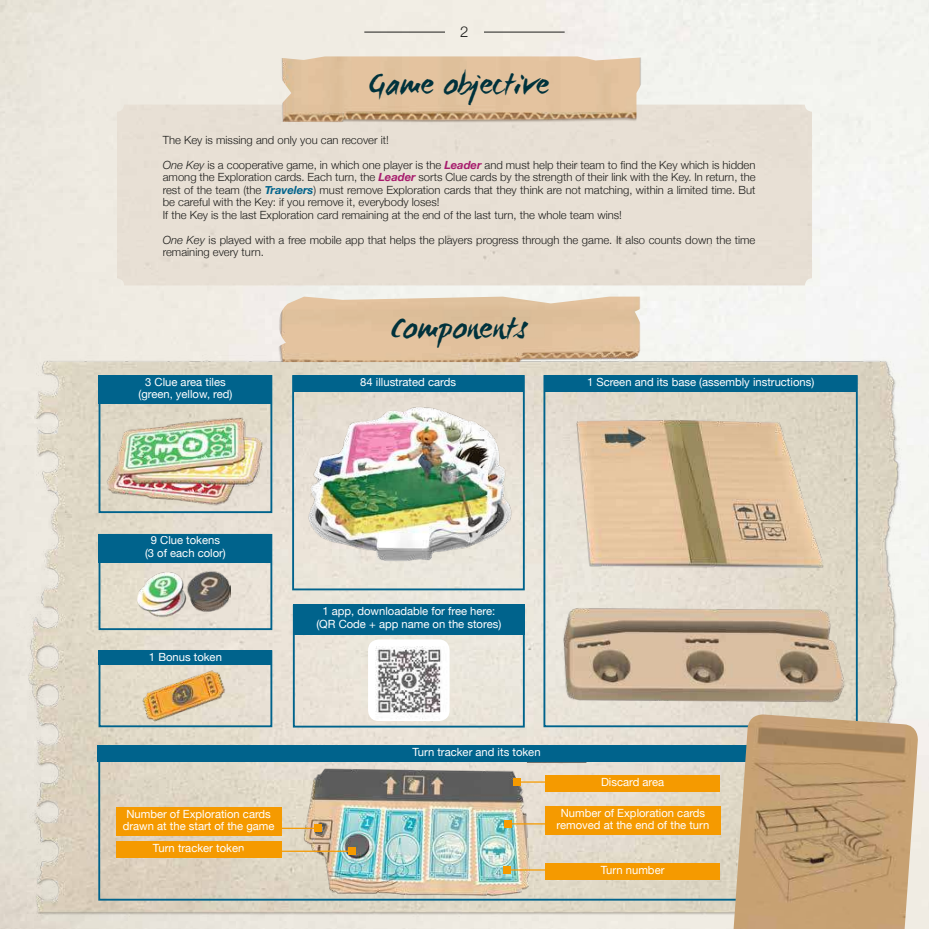
<style>
.page{position:relative;width:929px;height:929px;background:#fff}
.page>*{position:absolute;margin:0;border:0;box-sizing:border-box;transform-origin:0 0}
.t1{font:31.25px "WC Mano Negra Bta";color:#00323c}
.t2{font:300 15px "Helvetica Neue";color:#1d1d1b}
.t3{font:300 11.25px/12.5px "Helvetica Neue";color:#1d1d1b}
.t4{font:11.25px/12.5px "Helvetica Neue";color:#fff;text-align:center}
.s1{font-style:italic}
.s2{font-weight:700;font-style:italic;color:#a71c6d}
.s3{font-weight:700;font-style:italic;color:#00638c}
</style>
<div class="page">
<div style="left:117px;top:105px;width:694px;height:180px;background:#e8e0d5"></div>
<div style="left:896px;top:107px;width:32px;height:611px;background:#f5f5f1"></div>
<img style="left:0;top:347px;width:917px;height:578px">
<img style="left:95px;top:409px;width:169px;height:107px">
<img style="left:137px;top:562px;width:93px;height:65px">
<img style="left:129px;top:664px;width:107px;height:65px">
<img style="left:264px;top:375px;width:298px;height:240px">
<img style="left:546px;top:592px;width:308px;height:117px">
<img style="left:559px;top:413px;width:272px;height:164px">
<img style="left:286px;top:762px;width:266px;height:149px">
<img style="left:257px;top:296px;width:407px;height:66px">
<img style="left:265px;top:56px;width:391px;height:67px">
<div style="left:99px;top:375px;width:173px;height:28px;background:#00638c"></div>
<div style="left:99px;top:533px;width:173px;height:29px;background:#00638c"></div>
<div style="left:99px;top:649px;width:173px;height:15px;background:#00638c"></div>
<div style="left:293px;top:375px;width:230px;height:16px;background:#00638c"></div>
<hr style="left:364px;top:32px;width:81px;height:1px;background:#1d1d1b">
<hr style="left:484px;top:32px;width:80px;height:1px;background:#1d1d1b">
<div style="left:543px;top:375px;width:314px;height:352px;border:2px solid #00638c"></div>
<div style="left:292px;top:375px;width:232px;height:215px;border:2px solid #00638c"></div>
<div style="left:99px;top:375px;width:173px;height:138px;border:2px solid #00638c"></div>
<div style="left:99px;top:534px;width:173px;height:96px;border:2px solid #00638c"></div>
<div style="left:99px;top:650px;width:173px;height:77px;border:2px solid #00638c"></div>
<div style="left:293px;top:604px;width:231px;height:123px;border:2px solid #00638c"></div>
<div style="left:98px;top:745px;width:756px;height:17px;background:#00638c"></div>
<div style="left:116px;top:841px;width:165px;height:16px;background:#f59a00"></div>
<div style="left:544px;top:375px;width:312px;height:17px;background:#00638c"></div>
<div style="left:293px;top:604px;width:231px;height:30px;background:#00638c"></div>
<hr style="left:242px;top:850px;width:110px;height:1px;background:#f59a00">
<div style="left:348px;top:847px;width:8px;height:7px;background:#f59a00"></div>
<hr style="left:516px;top:781px;width:79px;height:1px;background:#f59a00">
<div style="left:512px;top:778px;width:8px;height:7px;background:#f59a00"></div>
<hr style="left:506px;top:869px;width:89px;height:1px;background:#f59a00">
<div style="left:503px;top:866px;width:7px;height:7px;background:#f59a00"></div>
<hr style="left:508px;top:823px;width:78px;height:1px;background:#f59a00">
<div style="left:504px;top:820px;width:7px;height:7px;background:#f59a00"></div>
<hr style="left:242px;top:827px;width:75px;height:1px;background:#f59a00">
<div style="left:314px;top:824px;width:7px;height:7px;background:#f59a00"></div>
<div style="left:116px;top:806px;width:165px;height:29px;background:#f59a00"></div>
<div style="left:545px;top:805px;width:175px;height:29px;background:#f59a00"></div>
<div style="left:545px;top:775px;width:174px;height:16px;background:#f59a00"></div>
<div style="left:545px;top:863px;width:174px;height:16px;background:#f59a00"></div>
<img style="left:733px;top:714px;width:185px;height:214px">
<img style="left:368px;top:639px;width:81px;height:82px">
<h2 class="t2" style="left:460px;top:19px;width:10px">2</h2>
<h1 class="t1" style="left:368px;top:63px;width:182px">Game objective</h1>
<p class="t3" style="left:163px;top:133px;width:227px">The Key is missing and only you can recover it!</p>
<p class="t3" style="left:163px;top:158px;width:594px"><span class="s1">One Key</span> is a cooperative game, in which one player is the <span class="s2">Leader</span> and must help their team to find the Key which is hidden among the Exploration cards. Each turn, the <span class="s2">Leader</span> sorts Clue cards by the strength of their link with the Key. In return, the rest of the team (the <span class="s3">Travelers</span>) must remove Exploration cards that they think are not matching, within a limited time. But be careful with the Key: if you remove it, everybody loses!<br>If the Key is the last Exploration card remaining at the end of the last turn, the whole team wins!</p>
<p class="t3" style="left:163px;top:233px;width:594px"><span class="s1">One Key</span> is played with a free mobile app that helps the players progress through the game. It also counts down the time remaining every turn.</p>
<p class="t4" style="left:138px;top:376px;width:95px">3 Clue area tiles (green, yellow, red)</p>
<p class="t4" style="left:145px;top:534px;width:82px">9 Clue tokens (3 of each color)</p>
<p class="t4" style="left:149px;top:651px;width:74px">1 Bonus token</p>
<h1 class="t1" style="left:391px;top:307px;width:137px">Components</h1>
<p class="t4" style="left:360px;top:376px;width:97px">84 illustrated cards</p>
<p class="t4" style="left:587px;top:376px;width:229px">1 Screen and its base (assembly instructions)</p>
<p class="t4" style="left:316px;top:605px;width:186px">1 app, downloadable for free here: (QR Code + app name on the stores)</p>
<p class="t4" style="left:412px;top:746px;width:130px">Turn tracker and its token</p>
<p class="t4" style="left:601px;top:776px;width:65px">Discard area</p>
<p class="t4" style="left:123px;top:807px;width:153px">Number of Exploration cards drawn at the start of the game</p>
<p class="t4" style="left:556px;top:807px;width:154px">Number of Exploration cards removed at the end of the turn</p>
<p class="t4" style="left:153px;top:842px;width:93px">Turn tracker token</p>
<p class="t4" style="left:600px;top:864px;width:65px">Turn number</p>
</div>
